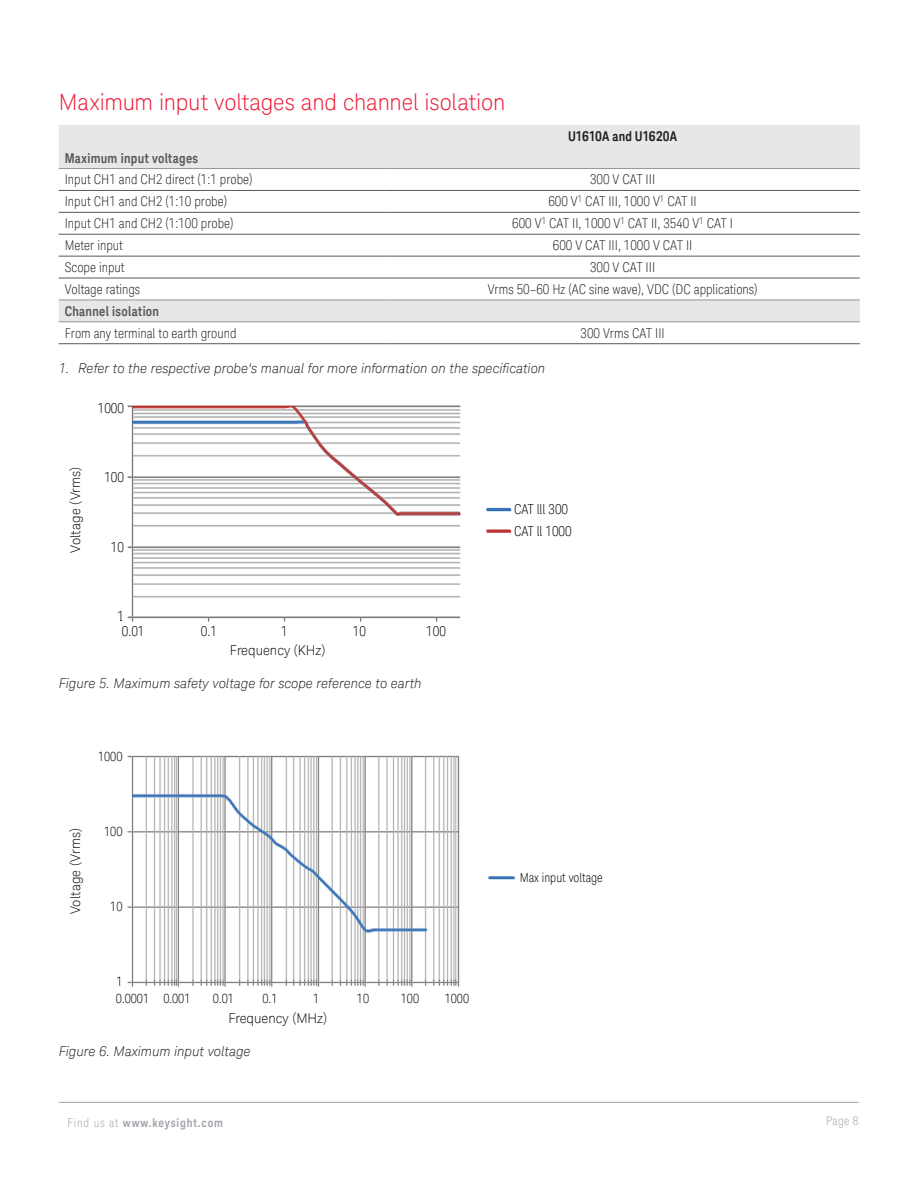
<style>
.page{position:relative;width:918px;height:1188px;background:#fff}
.page>*{position:absolute;margin:0;border:0;box-sizing:border-box;transform-origin:0 0}
.K_Heading_1{font:300 22.5px "Keysight Sans";letter-spacing:-.01em;color:#ed1a36}
.t1{font:300 condensed 13.65px/21px "Keysight Sans";color:#000;text-align:right}
.t2{font:13.65px "Agilent Condensed CFF";color:#000}
.Table_Text{font:300 condensed 13.5px "Keysight Sans";color:#231f20}
.Captions_for_Figures{font:italic 300 13.5px "Keysight Sans";color:#231f20}
.t3{font:300 13.5px "Keysight Sans";color:#0b0b0a}
.K_Table_Heading_2{font:700 13.5px "Keysight Sans Condensed";letter-spacing:.02em;color:#57585a}
.K_Table_Heading_1{font:700 13.5px "Keysight Sans Condensed";letter-spacing:.005em;color:#231f20}
.t4{font:300 condensed 12.6px "Keysight Sans";color:#000}
.t5{font:12.6px "Agilent Condensed CFF";color:#000}
.t6{font:700 12px "Keysight Sans Condensed";letter-spacing:.07em;color:#a4a1a9}
.t7{font:300 condensed 12px "Keysight Sans";color:#a4a1a9}
.s1{font-family:"Agilent Condensed CFF";font-weight:400;font-stretch:normal}
.s2{font-family:"Keysight Sans";font-weight:300;font-stretch:condensed}
</style>
<div class="page">
<hr style="left:59px;top:1102px;width:800px;height:1px;background:#a4a1a9">
<svg style="left:59px;top:125px;width:801px;height:196px"></svg>
<hr style="left:59px;top:190px;width:327px;height:1px;background:#57585a">
<hr style="left:386px;top:190px;width:474px;height:1px;background:#57585a">
<hr style="left:59px;top:212px;width:327px;height:1px;background:#57585a">
<hr style="left:386px;top:212px;width:474px;height:1px;background:#57585a">
<hr style="left:59px;top:234px;width:327px;height:1px;background:#57585a">
<hr style="left:386px;top:234px;width:474px;height:1px;background:#57585a">
<hr style="left:59px;top:256px;width:327px;height:1px;background:#57585a">
<hr style="left:386px;top:256px;width:474px;height:1px;background:#57585a">
<hr style="left:59px;top:278px;width:327px;height:1px;background:#57585a">
<hr style="left:386px;top:278px;width:474px;height:1px;background:#57585a">
<hr style="left:59px;top:343px;width:327px;height:1px;background:#57585a">
<hr style="left:386px;top:343px;width:474px;height:1px;background:#57585a">
<hr style="left:59px;top:168px;width:327px;height:1px;background:#939598">
<hr style="left:386px;top:168px;width:474px;height:1px;background:#939598">
<hr style="left:59px;top:300px;width:327px;height:1px;background:#939598">
<hr style="left:386px;top:300px;width:474px;height:1px;background:#939598">
<hr style="left:59px;top:321px;width:327px;height:1px;background:#939598">
<hr style="left:386px;top:321px;width:474px;height:1px;background:#939598">
<img style="left:127px;top:405px;width:385px;height:217px">
<img style="left:127px;top:755px;width:389px;height:232px">
<p class="K_Heading_1" style="left:59px;top:89px;width:448px">Maximum input voltages and channel isolation</p>
<p class="K_Table_Heading_1" style="left:568px;top:128px;width:111px">U1610A and U1620A</p>
<p class="K_Table_Heading_2" style="left:65px;top:150px;width:135px">Maximum input voltages</p>
<p class="Table_Text" style="left:65px;top:172px;width:189px">Input CH1 and CH2 direct (1:1 probe)</p>
<p class="Table_Text" style="left:590px;top:172px;width:67px">300 V CAT III</p>
<p class="Table_Text" style="left:65px;top:194px;width:164px">Input CH1 and CH2 (1:10 probe)</p>
<p class="Table_Text" style="left:548px;top:194px;width:150px">600 V<sup>1</sup> CAT III, 1000 V<sup>1</sup> CAT II</p>
<p class="Table_Text" style="left:65px;top:215px;width:170px">Input CH1 and CH2 (1:100 probe)</p>
<p class="Table_Text" style="left:512px;top:215px;width:222px">600 V<sup>1</sup> CAT II, 1000 V<sup>1</sup> CAT II, 3540 V<sup>1</sup> CAT I</p>
<p class="Table_Text" style="left:65px;top:237px;width:60px">Meter input</p>
<p class="Table_Text" style="left:553px;top:237px;width:141px">600 V CAT III, 1000 V CAT II</p>
<p class="Table_Text" style="left:65px;top:259px;width:62px">Scope input</p>
<p class="Table_Text" style="left:590px;top:259px;width:67px">300 V CAT III</p>
<p class="Table_Text" style="left:65px;top:281px;width:77px">Voltage ratings</p>
<p class="Table_Text" style="left:488px;top:281px;width:271px">Vrms 50–60 Hz (AC sine wave), VDC (DC applications)</p>
<p class="K_Table_Heading_2" style="left:65px;top:303px;width:96px">Channel isolation</p>
<p class="Table_Text" style="left:65px;top:325px;width:174px">From any terminal to earth ground</p>
<p class="Table_Text" style="left:581px;top:325px;width:86px">300 Vrms CAT III</p>
<p class="Captions_for_Figures" style="left:59px;top:360px;width:488px">1. Refer to the respective probe's manual for more information on the specification</p>
<p class="t1" style="left:98px;top:398px;width:28px">1000</p>
<p class="t3" style="left:67px;top:553px;width:87px;rotate:-90deg">Voltage (Vrms)</p>
<p class="t1" style="left:104px;top:467px;width:21px">100</p>
<p class="t1" style="left:111px;top:536px;width:15px">10</p>
<p class="t1" style="left:117px;top:605px;width:8px">1</p>
<p class="t1" style="left:122px;top:621px;width:24px">0.01</p>
<p class="t1" style="left:201px;top:621px;width:18px">0.1</p>
<p class="t1" style="left:281px;top:621px;width:8px">1</p>
<p class="t1" style="left:353px;top:621px;width:15px">10</p>
<p class="t1" style="left:426px;top:621px;width:21px">100</p>
<p class="t3" style="left:230px;top:643px;width:97px">Frequency (KHz)</p>
<p class="Captions_for_Figures" style="left:59px;top:675px;width:364px">Figure 5. Maximum safety voltage for scope reference to earth</p>
<p class="t5" style="left:115px;top:747px;width:7px">0</p>
<p class="t4" style="left:98px;top:750px;width:26px">1000</p>
<p class="t3" style="left:67px;top:914px;width:87px;rotate:-90deg">Voltage (Vrms)</p>
<p class="t5" style="left:115px;top:822px;width:7px">0</p>
<p class="t4" style="left:104px;top:824px;width:20px">100</p>
<p class="t5" style="left:115px;top:897px;width:7px">0</p>
<p class="t4" style="left:110px;top:899px;width:14px">10</p>
<p class="t5" style="left:115px;top:972px;width:7px">1</p>
<p class="t4" style="left:116px;top:974px;width:8px">1</p>
<p class="t4" style="left:116px;top:991px;width:76px">0.0001 0.001</p>
<p class="t4" style="left:213px;top:991px;width:23px">0.01</p>
<p class="t4" style="left:263px;top:991px;width:16px">0.1</p>
<p class="t4" style="left:313px;top:991px;width:8px">1</p>
<p class="t4" style="left:357px;top:991px;width:14px">10</p>
<p class="t4" style="left:401px;top:991px;width:20px">100</p>
<p class="t4" style="left:445px;top:991px;width:26px">1000</p>
<p class="t4" style="left:122px;top:991px;width:10px">.0</p>
<p class="t4" style="left:172px;top:991px;width:8px">0</p>
<p class="t4" style="left:213px;top:991px;width:8px">0</p>
<p class="t4" style="left:269px;top:991px;width:10px">.1</p>
<p class="t4" style="left:357px;top:991px;width:8px">1</p>
<p class="t4" style="left:413px;top:991px;width:8px">0</p>
<p class="t4" style="left:451px;top:991px;width:8px">0</p>
<p class="t3" style="left:228px;top:1011px;width:100px">Frequency (MHz)</p>
<p class="Captions_for_Figures" style="left:59px;top:1044px;width:193px">Figure 6. Maximum input voltage</p>
<p class="t1" style="left:514px;top:499px;width:55px">CAT lll 300</p>
<p class="t1" style="left:514px;top:499px;width:59px"><span class="s1">T l 600<br></span>CAT ll 1000</p>
<p class="t2" style="left:529px;top:521px;width:46px">T l 1000</p>
<p class="t4" style="left:520px;top:870px;width:85px">Max input voltage</p>
<p class="t5" style="left:529px;top:868px;width:82px"><span class="s2">a</span>x input voltage</p>
<p class="t6" style="left:68px;top:1115px;width:157px"><span class="s2">Find us at</span> www.keysight.com</p>
<p class="t7" style="left:826px;top:1113px;width:34px">Page 8</p>
</div>
